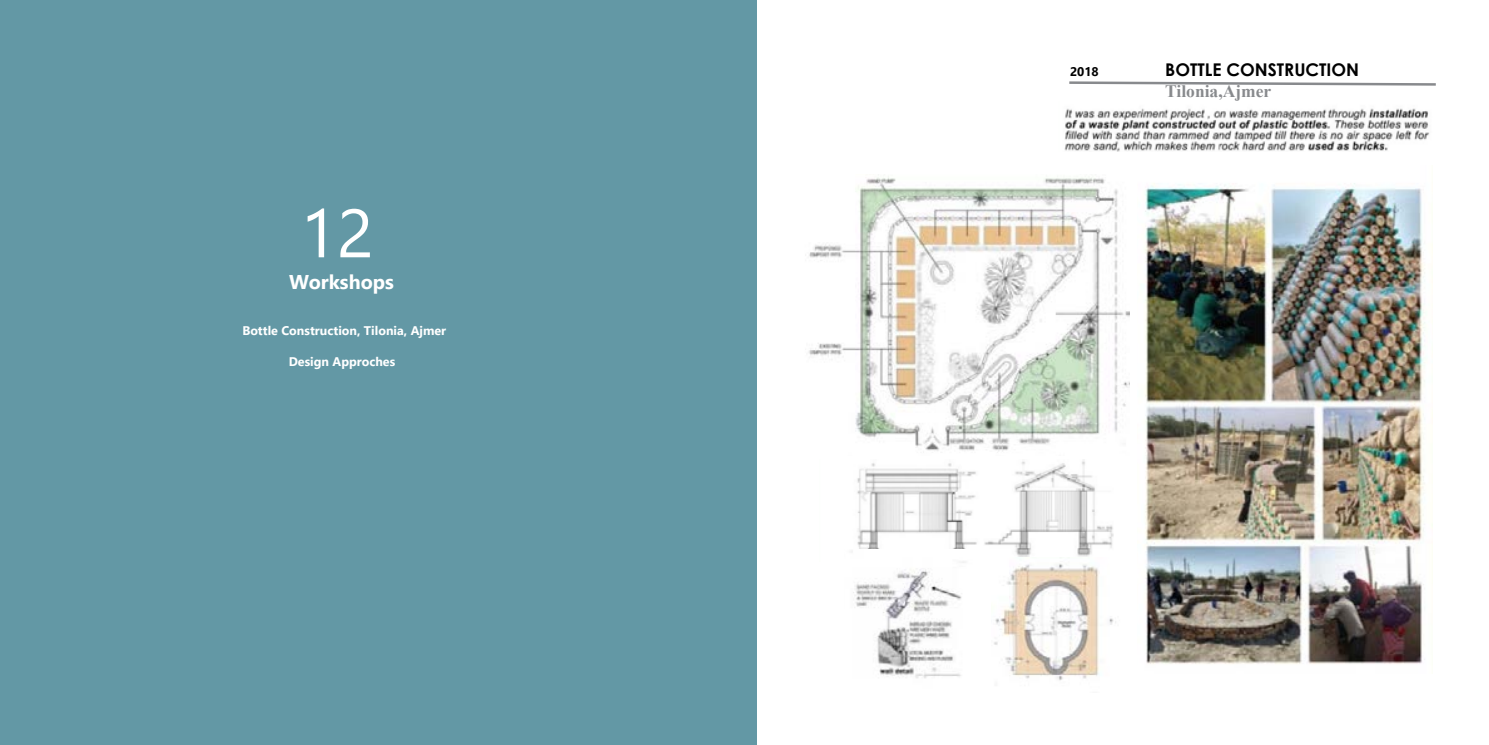
<style>
.page{position:relative;width:1489px;height:745px;background:#fff}
.page>*{position:absolute;margin:0;border:0;box-sizing:border-box;transform-origin:0 0}
.t1{font:68.12px "Segoe UI";color:#fff}
.t2{font:700 19.88px "Segoe UI";color:#fff}
.t3{font:700 17.5px "Century Gothic";color:#000}
.t4{font:700 17.5px "Times New Roman";color:#888a8d}
.t5{font:700 12.5px "Segoe UI";color:#fff}
.t6{font:700 12.5px "Segoe UI";color:#000}
</style>
<div class="page">
<div style="left:0;top:0;width:756px;height:744px;background:#6398a5"></div>
<img style="left:808px;top:176px;width:321px;height:276px">
<img style="left:857px;top:460px;width:256px;height:97px">
<img style="left:851px;top:549px;width:152px;height:129px">
<img style="left:990px;top:557px;width:126px;height:124px">
<img style="left:1145px;top:183px;width:280px;height:481px">
<img style="left:1064px;top:108px;width:366px;height:44px">
<svg style="left:1069px;top:81px;width:367px;height:5px"></svg>
<h1 class="t1" style="left:300px;top:169px;width:75px">12</h1>
<h2 class="t2" style="left:289px;top:263px;width:106px">Workshops</h2>
<p class="t5" style="left:242px;top:319px;width:205px">Bottle Construction, Tilonia, Ajmer</p>
<p class="t5" style="left:289px;top:349px;width:108px">Design Approches</p>
<p class="t6" style="left:1069px;top:60px;width:30px">2018</p>
<h3 class="t3" style="left:1165px;top:56px;width:195px">BOTTLE CONSTRUCTION</h3>
<h3 class="t4" style="left:1165px;top:78px;width:108px">Tilonia,Ajmer</h3>
</div>
